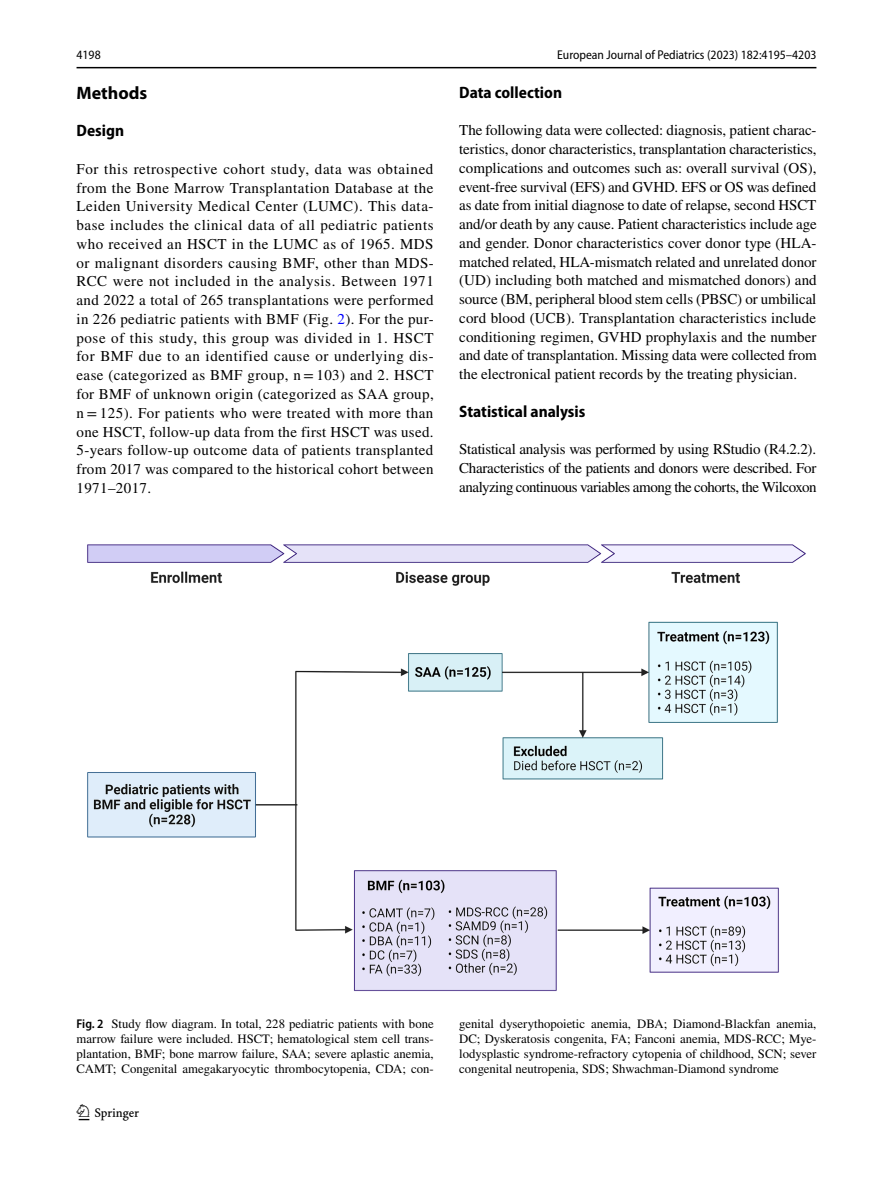
<style>
.page{position:relative;width:893px;height:1187px;background:#fff}
.page>*{position:absolute;margin:0;border:0;box-sizing:border-box;transform-origin:0 0}
.t1{font:22.5px "Springnew Regular 2";color:#000}
.t2{font:700 18px "Myriad Pro";color:#000}
.t3{font:700 semi-condensed 16.5px "Myriad Pro";color:#000}
.t4{font:15px/18.8px "STIX";color:#000;text-align:justify}
.t5{font:12.75px/15px "STIX";color:#000;text-align:justify}
.t6{font:semi-condensed 12.75px "Myriad Pro";color:#000}
.s1{color:#00f}
.s2{font-family:"Myriad Pro";font-weight:600;font-stretch:semi-condensed}
</style>
<div class="page">
<hr style="left:77px;top:67px;width:739px;height:1px;background:#000">
<img style="left:87px;top:544px;width:719px;height:448px">
<p class="t6" style="left:77px;top:48px;width:26px">4198</p>
<p class="t6" style="left:557px;top:48px;width:261px">European Journal of Pediatrics (2023) 182:4195–4203</p>
<p class="t2" style="left:77px;top:81px;width:72px">Methods</p>
<p class="t3" style="left:77px;top:122px;width:49px">Design</p>
<p class="t4" style="left:77px;top:160px;width:359px">For this retrospective cohort study, data was obtained from the Bone Marrow Transplantation Database at the Leiden University Medical Center (LUMC). This data&shy;base includes the clinical data of all pediatric patients who received an HSCT in the LUMC as of 1965. MDS or malignant disorders causing BMF, other than MDS-RCC were not included in the analysis. Between 1971 and 2022 a total of 265 transplantations were performed in 226 pediatric patients with BMF (Fig. <span class="s1">2</span>). For the pur&shy;pose of this study, this group was divided in 1. HSCT for BMF due to an identified cause or underlying dis&shy;ease (categorized as BMF group, n = 103) and 2. HSCT for BMF of unknown origin (categorized as SAA group, n = 125). For patients who were treated with more than one HSCT, follow-up data from the first HSCT was used.<br>5-years follow-up outcome data of patients transplanted from 2017 was compared to the historical cohort between 1971–2017.</p>
<p class="t3" style="left:459px;top:83px;width:104px">Data collection</p>
<p class="t4" style="left:459px;top:122px;width:359px">The following data were collected: diagnosis, patient charac&shy;teristics, donor characteristics, transplantation characteristics, complications and outcomes such as: overall survival (OS), event-free survival (EFS) and GVHD. EFS or OS was defined as date from initial diagnose to date of relapse, second HSCT and/or death by any cause. Patient characteristics include age and gender. Donor characteristics cover donor type (HLA&shy;matched related, HLA-mismatch related and unrelated donor (UD) including both matched and mismatched donors) and source (BM, peripheral blood stem cells (PBSC) or umbilical cord blood (UCB). Transplantation characteristics include conditioning regimen, GVHD prophylaxis and the number and date of transplantation. Missing data were collected from the electronical patient records by the treating physician.</p>
<p class="t3" style="left:459px;top:402px;width:128px">Statistical analysis</p>
<p class="t4" style="left:459px;top:441px;width:359px">Statistical analysis was performed by using RStudio (R4.2.2).<br>Characteristics of the patients and donors were described. For analyzing continuous variables among the cohorts, the Wilcoxon</p>
<p class="t5" style="left:77px;top:1016px;width:359px"><span class="s2">Fig. 2</span> Study flow diagram. In total, 228 pediatric patients with bone marrow failure were included. HSCT; hematological stem cell trans&shy;plantation, BMF; bone marrow failure, SAA; severe aplastic anemia, CAMT; Congenital amegakaryocytic thrombocytopenia, CDA; con-</p>
<p class="t5" style="left:459px;top:1016px;width:359px">genital dyserythopoietic anemia, DBA; Diamond-Blackfan anemia, DC; Dyskeratosis congenita, FA; Fanconi anemia, MDS-RCC; Mye&shy;lodysplastic syndrome-refractory cytopenia of childhood, SCN; sever congenital neutropenia, SDS; Shwachman-Diamond syndrome</p>
<h1 class="t1" style="left:79px;top:1104px;width:62px">1 3</h1>
</div>
